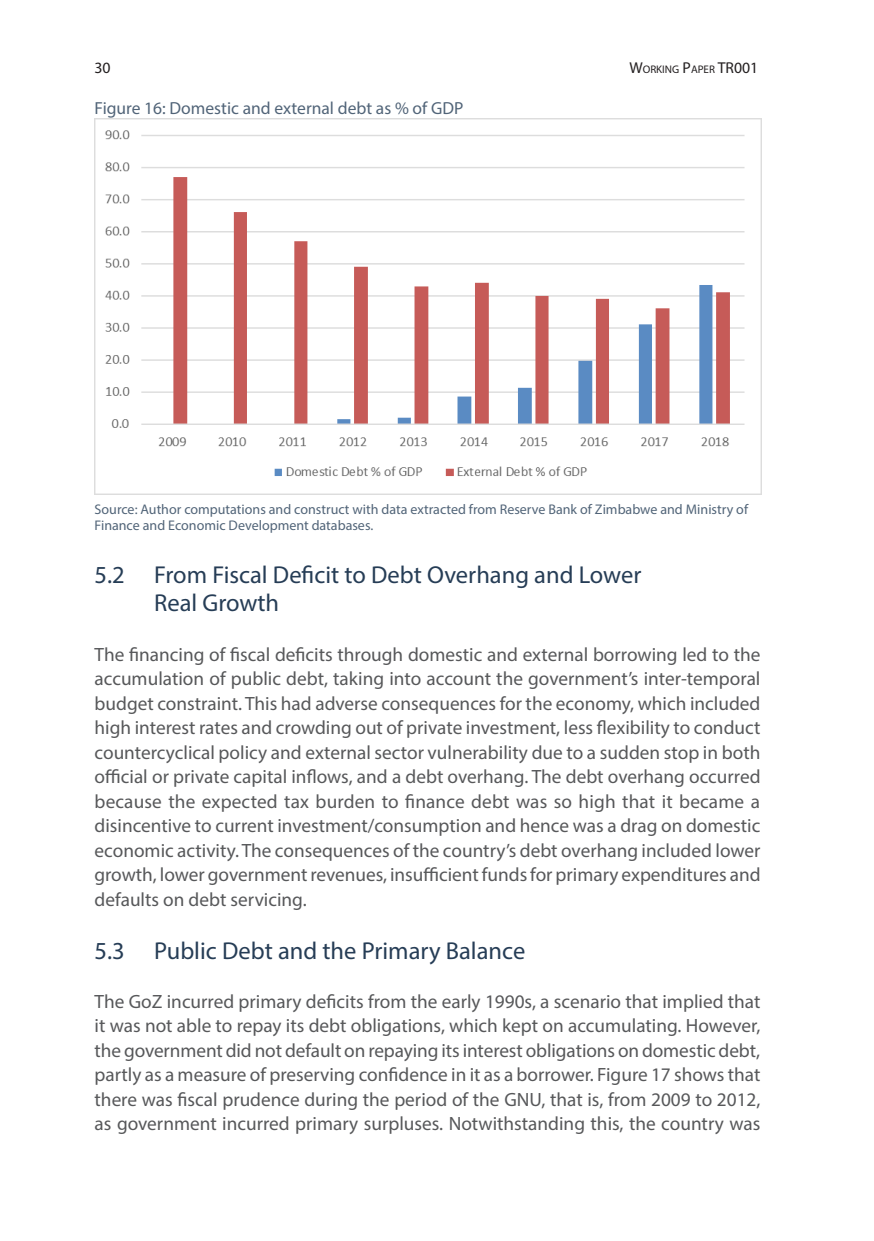
<style>
.page{position:relative;width:874px;height:1241px;background:#fff}
.page>*{position:absolute;margin:0;border:0;box-sizing:border-box;transform-origin:0 0}
.Header_B{font:24.5px/28px "Myriad Pro";color:#263d56}
.Para_1{font:19.25px/24.5px "Myriad Pro";color:#57585a;text-align:justify}
.Figure_Header{font:17.5px "Myriad Pro";color:#516478}
.t1{font:15.75px "Myriad Pro";color:#231f20}
.Table___Figure_capti{font:14px/16.8px "Myriad Pro";color:#516478}
.t2{font:11.03px "Myriad Pro";color:#231f20}
.s1{font-size:15.75px}
</style>
<div class="page">
<img style="left:95px;top:118px;width:666px;height:376px">
<p class="t1" style="left:94px;top:58px;width:18px">30</p>
<p class="t2" style="left:629px;top:62px;width:130px"><span class="s1">W</span>ORKING <span class="s1">P</span>APER <span class="s1">TR001</span></p>
<p class="Figure_Header" style="left:94px;top:98px;width:370px">Figure 16: Domestic and external debt as % of GDP</p>
<p class="Table___Figure_capti" style="left:94px;top:500px;width:654px">Source: Author computations and construct with data extracted from Reserve Bank of Zimbabwe and Ministry of<br>Finance and Economic Development databases.</p>
<p class="Header_B" style="left:154px;top:560px;width:488px;text-indent:-60px">5.2 From Fiscal Deficit to Debt Overhang and Lower<br>Real Growth</p>
<p class="Para_1" style="left:94px;top:641px;width:667px">The financing of fiscal deficits through domestic and external borrowing led to the accumulation of public debt, taking into account the government’s inter-temporal budget constraint. This had adverse consequences for the economy, which included high interest rates and crowding out of private investment, less flexibility to conduct countercyclical policy and external sector vulnerability due to a sudden stop in both official or private capital inflows, and a debt overhang. The debt overhang occurred because the expected tax burden to finance debt was so high that it became a disincentive to current investment/consumption and hence was a drag on domestic economic activity. The consequences of the country’s debt overhang included lower growth, lower government revenues, insufficient funds for primary expenditures and defaults on debt servicing.</p>
<p class="Header_B" style="left:94px;top:935px;width:432px">5.3 Public Debt and the Primary Balance</p>
<p class="Para_1" style="left:94px;top:988px;width:667px">The GoZ incurred primary deficits from the early 1990s, a scenario that implied that it was not able to repay its debt obligations, which kept on accumulating. However, the government did not default on repaying its interest obligations on domestic debt, partly as a measure of preserving confidence in it as a borrower. Figure 17 shows that there was fiscal prudence during the period of the GNU, that is, from 2009 to 2012, as government incurred primary surpluses. Notwithstanding this, the country was</p>
</div>
